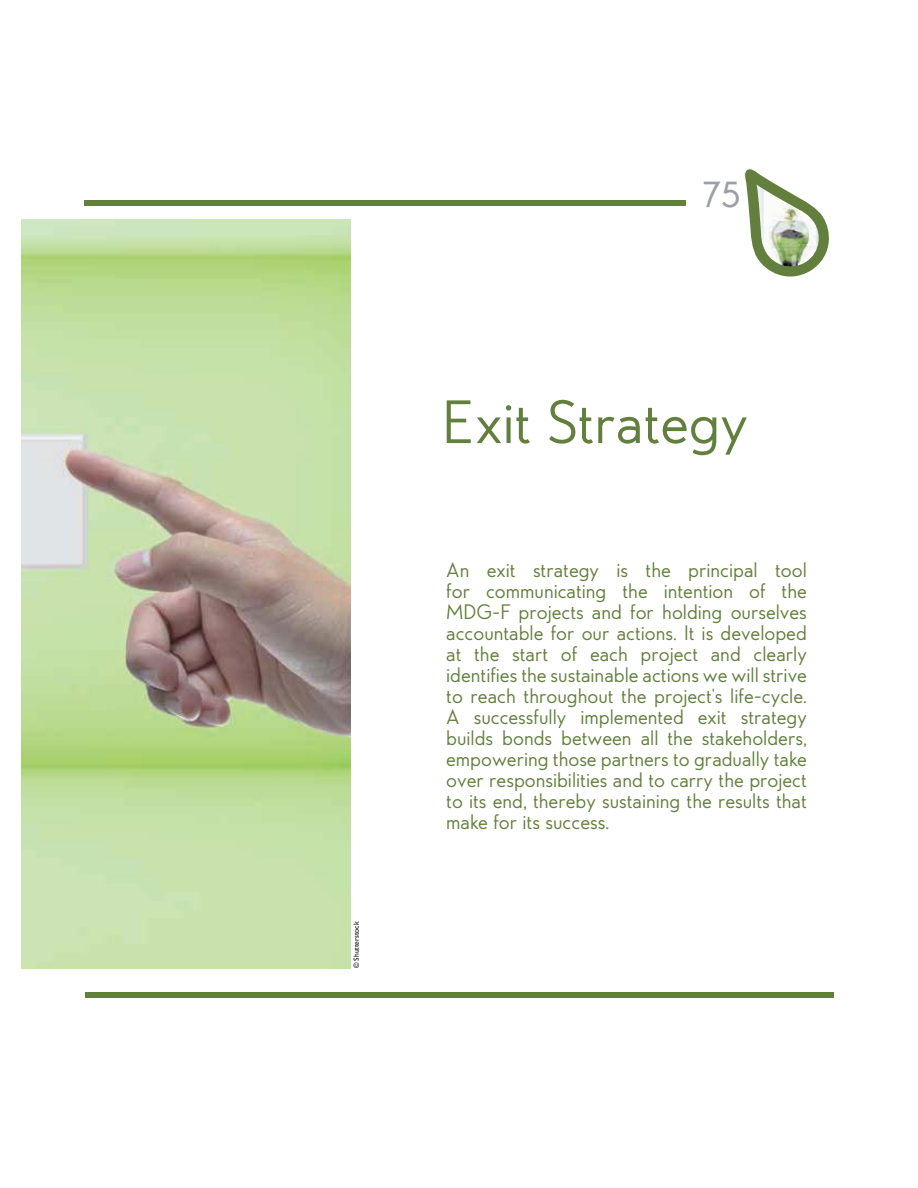
<style>
.page{position:relative;width:918px;height:1188px;background:#fff}
.page>*{position:absolute;margin:0;border:0;box-sizing:border-box;transform-origin:0 0}
.t1{font:52.5px "Edelsans";color:#637f3d}
.t2{font:37.5px "Edelsans";color:#9b9fa6}
.t3{font:18px/21px "Edelsans";color:#637f3d;text-align:justify}
.t4{font:7.5px "Gill Sans";color:#0b0a0a}
</style>
<div class="page">
<div style="left:85px;top:993px;width:748px;height:5px;background:#637f3d"></div>
<div style="left:85px;top:200px;width:601px;height:6px;background:#637f3d"></div>
<svg style="left:745px;top:169px;width:84px;height:108px"></svg>
<img style="left:757px;top:184px;width:63px;height:84px">
<img style="left:21px;top:220px;width:329px;height:748px">
<p class="t4" style="left:354px;top:968px;width:48px;rotate:-90deg">© Shutterstock</p>
<h2 class="t2" style="left:703px;top:169px;width:39px">75</h2>
<h1 class="t1" style="left:442px;top:399px;width:308px">Exit Strategy</h1>
<p class="t3" style="left:446px;top:561px;width:362px">An exit strategy is the principal tool for communicating the intention of the MDG-F projects and for holding ourselves accountable for our actions. It is developed at the start of each project and clearly identifies the sustainable actions we will strive to reach throughout the project’s life-cycle.<br>A successfully implemented exit strategy builds bonds between all the stakeholders, empowering those partners to gradually take over responsibilities and to carry the project to its end, thereby sustaining the results that make for its success.</p>
</div>
